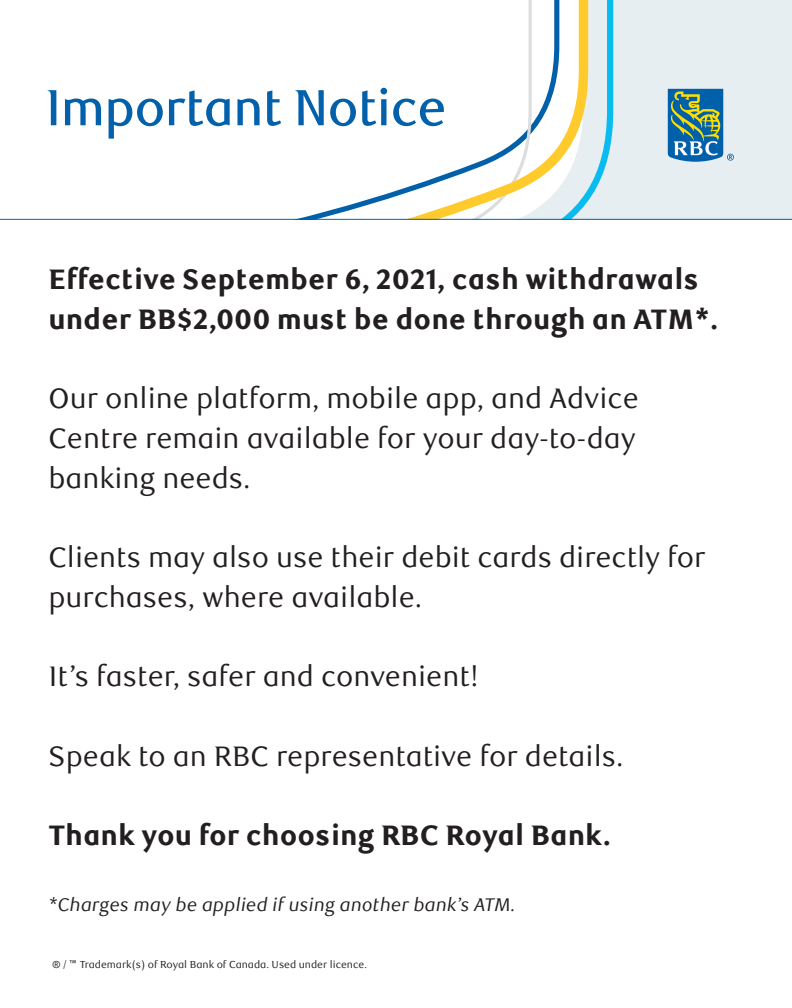
<style>
.page{position:relative;width:792px;height:1008px;background:#fff}
.page>*{position:absolute;margin:0;border:0;box-sizing:border-box;transform-origin:0 0}
.t1{font:500 50.9px "RBC Display";color:#0261aa}
.t2{font:28.15px/39.7px "RBC Text";color:#231f20;text-align:justify}
.t3{font:800 28.15px/39.7px "RBC Text";color:#231f20}
.t4{font:italic 18.35px "RBC Text";color:#231f20}
.t5{font:10.2px "RBC Text";color:#231f20}
</style>
<div class="page">
<div style="left:0;top:0;width:792px;height:219px;background:#e7eef1"></div>
<svg style="left:588px;top:0;width:25px;height:219px"></svg>
<div style="left:0;top:0;width:588px;height:219px;background:#fff"></div>
<svg style="left:668px;top:89px;width:66px;height:73px"></svg>
<hr style="left:0;top:219px;width:792px;height:1px;background:#0261aa">
<h1 class="t1" style="left:46px;top:78px;width:402px">Important Notice</h1>
<p class="t3" style="left:48px;top:261px;width:672px">Effective September 6, 2021, cash withdrawals under BB$2,000 must be done through an ATM*.</p>
<p class="t2" style="left:48px;top:380px;width:592px">Our online platform, mobile app, and Advice Centre remain available for your day-to-day banking needs.</p>
<p class="t2" style="left:48px;top:538px;width:659px">Clients may also use their debit cards directly for purchases, where available.</p>
<p class="t2" style="left:48px;top:657px;width:432px">It’s faster, safer and convenient!</p>
<p class="t2" style="left:48px;top:737px;width:577px">Speak to an RBC representative for details.</p>
<p class="t3" style="left:48px;top:816px;width:564px">Thank you for choosing RBC Royal Bank.</p>
<p class="t4" style="left:48px;top:894px;width:469px">*Charges may be applied if using another bank’s ATM.</p>
<p class="t5" style="left:52px;top:959px;width:316px">® / ™ Trademark(s) of Royal Bank of Canada. Used under licence.</p>
</div>
